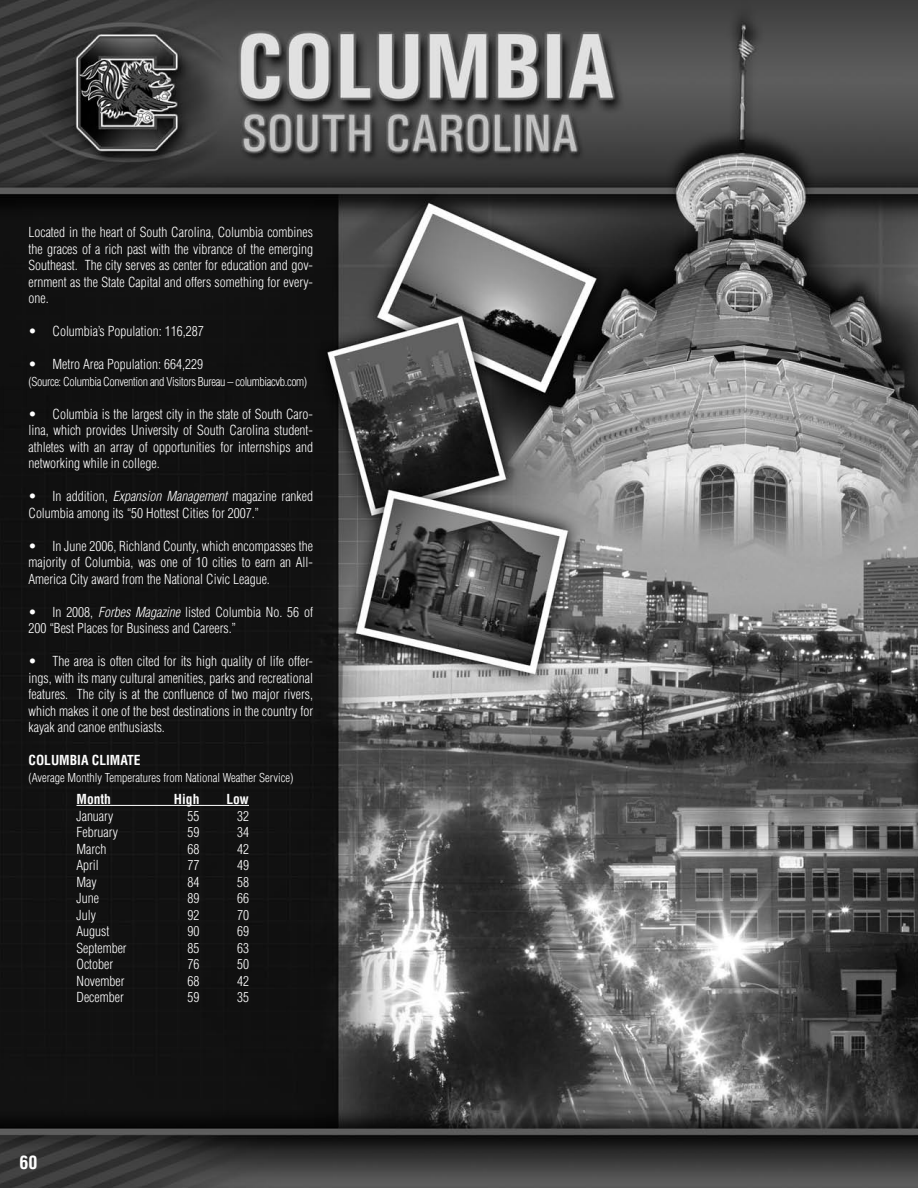
<style>
.page{position:relative;width:918px;height:1188px;background:#fff}
.page>*{position:absolute;margin:0;border:0;box-sizing:border-box;transform-origin:0 0}
.t1{font:700 condensed 18px "Helvetica";color:#fff}
.t2{font:300 condensed 13.5px/16.5px "Helvetica";color:#fff;text-align:justify}
.t3{font:700 condensed 13.5px "Helvetica";color:#fff}
.t4{font:300 condensed 12px "Helvetica";letter-spacing:-.03em;color:#fff}
.t5{font:300 condensed 12px "Helvetica";color:#fff}
.s1{font-style:italic}
</style>
<div class="page">
<img style="left:0;top:0;width:918px;height:1188px">
<hr style="left:76px;top:805px;width:173px;height:1px;background:#fff">
<p class="t2" style="left:28px;top:224px;width:286px">Located in the heart of South Carolina, Columbia combines the graces of a rich past with the vibrance of the emerging Southeast. The city serves as center for education and gov&shy;ernment as the State Capital and offers something for every&shy;one.</p>
<p class="t2" style="left:28px;top:323px;width:177px">• Columbia’s Population: 116,287</p>
<p class="t2" style="left:28px;top:356px;width:176px">• Metro Area Population: 664,229</p>
<p class="t4" style="left:28px;top:374px;width:280px">(Source: Columbia Convention and Visitors Bureau – columbiacvb.com)</p>
<p class="t2" style="left:28px;top:405px;width:286px">• Columbia is the largest city in the state of South Caro&shy;lina, which provides University of South Carolina student&shy;athletes with an array of opportunities for internships and networking while in college.</p>
<p class="t2" style="left:28px;top:488px;width:286px">• In addition, <span class="s1">Expansion Management</span> magazine ranked<br>Columbia among its “50 Hottest Cities for 2007.”</p>
<p class="t2" style="left:28px;top:537px;width:286px">• In June 2006, Richland County, which encompasses the majority of Columbia, was one of 10 cities to earn an All-America City award from the National Civic League.</p>
<p class="t2" style="left:28px;top:603px;width:286px">• In 2008, <span class="s1">Forbes Magazine</span> listed Columbia No. 56 of<br>200 “Best Places for Business and Careers.”</p>
<p class="t2" style="left:28px;top:653px;width:286px">• The area is often cited for its high quality of life offer&shy;ings, with its many cultural amenities, parks and recreational features. The city is at the confluence of two major rivers, which makes it one of the best destinations in the country for kayak and canoe enthusiasts.</p>
<p class="t3" style="left:29px;top:752px;width:114px">COLUMBIA CLIMATE</p>
<p class="t5" style="left:28px;top:770px;width:266px">(Average Monthly Temperatures from National Weather Service)</p>
<p class="t3" style="left:76px;top:791px;width:36px">MONTH</p>
<p class="t3" style="left:174px;top:791px;width:44px">HIGH L</p>
<p class="t3" style="left:233px;top:791px;width:17px">OW</p>
<p class="t2" style="left:76px;top:807px;width:38px">January</p>
<p class="t2" style="left:188px;top:807px;width:13px">55</p>
<p class="t2" style="left:237px;top:807px;width:13px">32</p>
<p class="t2" style="left:76px;top:824px;width:43px">February</p>
<p class="t2" style="left:188px;top:824px;width:13px">59</p>
<p class="t2" style="left:237px;top:824px;width:13px">34</p>
<p class="t2" style="left:76px;top:840px;width:31px">March</p>
<p class="t2" style="left:188px;top:840px;width:13px">68</p>
<p class="t2" style="left:237px;top:840px;width:13px">42</p>
<p class="t2" style="left:76px;top:857px;width:24px">April</p>
<p class="t2" style="left:188px;top:857px;width:13px">77</p>
<p class="t2" style="left:237px;top:857px;width:13px">49</p>
<p class="t2" style="left:76px;top:873px;width:22px">May</p>
<p class="t2" style="left:188px;top:873px;width:13px">84</p>
<p class="t2" style="left:237px;top:873px;width:13px">58</p>
<p class="t2" style="left:76px;top:890px;width:24px">June</p>
<p class="t2" style="left:188px;top:890px;width:13px">89</p>
<p class="t2" style="left:237px;top:890px;width:13px">66</p>
<p class="t2" style="left:76px;top:906px;width:21px">July</p>
<p class="t2" style="left:188px;top:906px;width:13px">92</p>
<p class="t2" style="left:237px;top:906px;width:13px">70</p>
<p class="t2" style="left:76px;top:923px;width:34px">August</p>
<p class="t2" style="left:188px;top:923px;width:13px">90</p>
<p class="t2" style="left:237px;top:923px;width:13px">69</p>
<p class="t2" style="left:76px;top:939px;width:52px">September</p>
<p class="t2" style="left:188px;top:939px;width:13px">85</p>
<p class="t2" style="left:237px;top:939px;width:13px">63</p>
<p class="t2" style="left:76px;top:956px;width:38px">October</p>
<p class="t2" style="left:188px;top:956px;width:13px">76</p>
<p class="t2" style="left:237px;top:956px;width:13px">50</p>
<p class="t2" style="left:76px;top:972px;width:50px">November</p>
<p class="t2" style="left:188px;top:972px;width:13px">68</p>
<p class="t2" style="left:237px;top:972px;width:13px">42</p>
<p class="t2" style="left:76px;top:989px;width:49px">December</p>
<p class="t2" style="left:188px;top:989px;width:13px">59</p>
<p class="t2" style="left:237px;top:989px;width:13px">35</p>
<h1 class="t1" style="left:19px;top:1151px;width:19px">60</h1>
</div>
